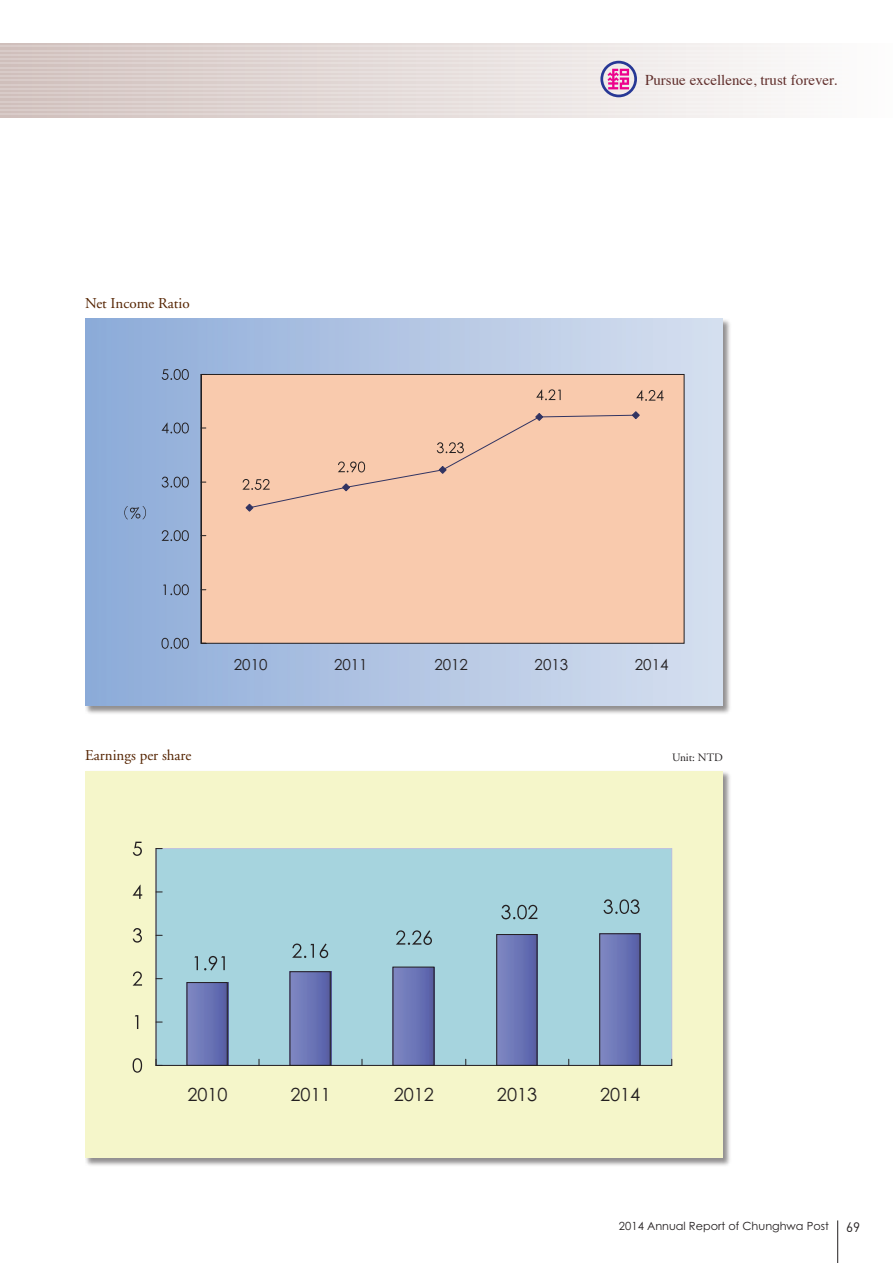
<style>
.page{position:relative;width:893px;height:1263px;background:#fff}
.page>*{position:absolute;margin:0;border:0;box-sizing:border-box;transform-origin:0 0}
.t1{font:18.15px "Century Gothic";color:#231f20}
.t2{font:15.15px "Century Gothic";color:#231f20}
.t3{font:15px "Times";color:#602e2b}
.t4{font:15px "Adobe Garamond";color:#542300}
.t5{font:13.5px "DIN";color:#231f20}
.t6{font:11.25px "Century Gothic";color:#231f20}
.t7{font:11.25px "Adobe Garamond";color:#231f20}
</style>
<div class="page">
<div style="left:0;top:43px;width:893px;height:75px;background:linear-gradient(to right,#d2c2bf,#fdfdfd)"></div>
<hr style="left:0;top:46px;width:893px;height:1px;background:#fff">
<hr style="left:0;top:50px;width:893px;height:1px;background:#fff">
<hr style="left:0;top:54px;width:893px;height:1px;background:#fff">
<hr style="left:0;top:59px;width:893px;height:1px;background:#fff">
<hr style="left:0;top:63px;width:893px;height:1px;background:#fff">
<hr style="left:0;top:67px;width:893px;height:1px;background:#fff">
<hr style="left:0;top:71px;width:893px;height:1px;background:#fff">
<hr style="left:0;top:76px;width:893px;height:1px;background:#fff">
<hr style="left:0;top:80px;width:893px;height:1px;background:#fff">
<hr style="left:0;top:84px;width:893px;height:1px;background:#fff">
<hr style="left:0;top:88px;width:893px;height:2px;background:#fff">
<hr style="left:0;top:93px;width:893px;height:1px;background:#fff">
<hr style="left:0;top:97px;width:893px;height:1px;background:#fff">
<hr style="left:0;top:101px;width:893px;height:1px;background:#fff">
<hr style="left:0;top:105px;width:893px;height:2px;background:#fff">
<hr style="left:0;top:110px;width:893px;height:1px;background:#fff">
<hr style="left:0;top:114px;width:893px;height:1px;background:#fff">
<svg style="left:600px;top:61px;width:37px;height:36px"></svg>
<div style="left:85px;top:318px;width:647px;height:397px;background:#231f20;opacity:.5"></div>
<img style="left:85px;top:319px;width:638px;height:387px">
<div style="left:201px;top:374px;width:483px;height:269px;background:#f9caad"></div>
<div style="left:242px;top:411px;width:398px;height:101px;background:#f9caad"></div>
<svg style="left:536px;top:389px;width:25px;height:11px"></svg>
<svg style="left:636px;top:390px;width:28px;height:11px"></svg>
<svg style="left:162px;top:638px;width:27px;height:11px"></svg>
<svg style="left:163px;top:584px;width:26px;height:11px"></svg>
<svg style="left:161px;top:530px;width:28px;height:11px"></svg>
<svg style="left:162px;top:477px;width:27px;height:11px"></svg>
<svg style="left:161px;top:422px;width:28px;height:11px"></svg>
<svg style="left:162px;top:369px;width:27px;height:11px"></svg>
<svg style="left:124px;top:506px;width:22px;height:13px"></svg>
<div style="left:85px;top:771px;width:647px;height:396px;background:#231f20;opacity:.5"></div>
<div style="left:85px;top:771px;width:638px;height:387px;background:#f5f6ca"></div>
<div style="left:156px;top:848px;width:516px;height:217px;background:#a6d4de"></div>
<img style="left:189px;top:982px;width:39px;height:83px">
<img style="left:292px;top:972px;width:39px;height:93px">
<img style="left:395px;top:967px;width:40px;height:98px">
<img style="left:499px;top:934px;width:39px;height:131px">
<img style="left:601px;top:934px;width:40px;height:131px">
<div style="left:599px;top:933px;width:41px;height:132px;border:1px solid #231f20"></div>
<hr style="left:156px;top:1065px;width:516px;height:1px;background:#231f20">
<svg style="left:156px;top:848px;width:6px;height:217px"></svg>
<svg style="left:194px;top:956px;width:4px;height:14px"></svg>
<svg style="left:204px;top:956px;width:21px;height:14px"></svg>
<svg style="left:292px;top:943px;width:22px;height:15px"></svg>
<svg style="left:320px;top:943px;width:8px;height:15px"></svg>
<svg style="left:396px;top:930px;width:36px;height:15px"></svg>
<svg style="left:501px;top:905px;width:36px;height:14px"></svg>
<svg style="left:603px;top:899px;width:37px;height:15px"></svg>
<svg style="left:133px;top:1058px;width:9px;height:15px"></svg>
<svg style="left:135px;top:1015px;width:3px;height:14px"></svg>
<svg style="left:133px;top:971px;width:9px;height:15px"></svg>
<svg style="left:133px;top:928px;width:9px;height:15px"></svg>
<svg style="left:133px;top:885px;width:9px;height:14px"></svg>
<svg style="left:133px;top:842px;width:9px;height:14px"></svg>
<hr style="left:837px;top:1220px;width:1px;height:43px;background:#231f20">
<p class="t4" style="left:85px;top:295px;width:106px">Net Income Ratio</p>
<p class="t3" style="left:645px;top:66px;width:194px">Pursue excellence, trust forever.</p>
<p class="t2" style="left:234px;top:655px;width:35px">2010</p>
<p class="t2" style="left:334px;top:655px;width:35px">2011</p>
<p class="t2" style="left:434px;top:655px;width:35px">2012</p>
<p class="t2" style="left:535px;top:655px;width:35px">2013</p>
<p class="t2" style="left:635px;top:655px;width:35px">2014</p>
<p class="t4" style="left:85px;top:747px;width:108px">Earnings per share</p>
<p class="t7" style="left:672px;top:751px;width:52px">Unit: NTD</p>
<p class="t1" style="left:187px;top:1083px;width:42px">2010</p>
<p class="t1" style="left:291px;top:1083px;width:42px">2011</p>
<p class="t1" style="left:394px;top:1083px;width:42px">2012</p>
<p class="t1" style="left:497px;top:1083px;width:42px">2013</p>
<p class="t1" style="left:600px;top:1083px;width:42px">2014</p>
<p class="t6" style="left:619px;top:1219px;width:212px">2014 Annual Report of Chunghwa Post</p>
<p class="t5" style="left:846px;top:1219px;width:16px">69</p>
</div>
